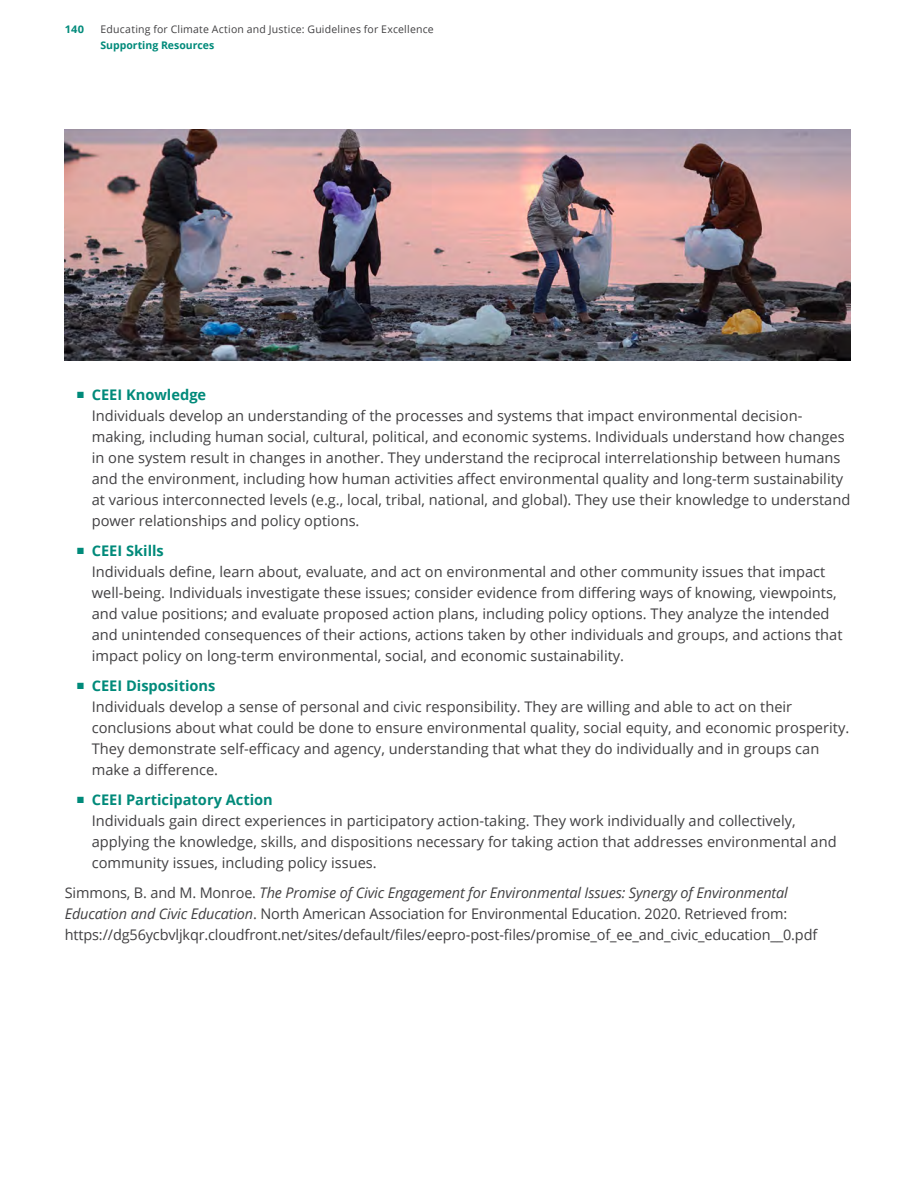
<style>
.page{position:relative;width:918px;height:1188px;background:#fff}
.page>*{position:absolute;margin:0;border:0;box-sizing:border-box;transform-origin:0 0}
.t1{font:14.7px/21px "Open Sans";color:#414042}
.t2{font:700 14.7px "Open Sans";color:#008a7a}
.t3{font:10.5px "Open Sans";letter-spacing:.02em;color:#414042}
.t4{font:700 10.5px "Open Sans";color:#008a7a}
.t5{font:700 10.5px "Open Sans";color:#008a7a;scale:1.05 1}
.s1{font-style:italic}
</style>
<div class="page">
<img style="left:65px;top:130px;width:785px;height:231px">
<p class="t5" style="left:65px;top:22px;width:20px">140</p>
<p class="t3" style="left:101px;top:22px;width:335px">Educating for Climate Action and Justice: Guidelines for Excellence</p>
<p class="t4" style="left:100px;top:38px;width:115px">Supporting Resources</p>
<h5 class="t2" style="left:77px;top:384px;width:130px">■ CEEI Knowledge</h5>
<p class="t1" style="left:92px;top:405px;width:760px">Individuals develop an understanding of the processes and systems that impact environmental decision&shy;making, including human social, cultural, political, and economic systems. Individuals understand how changes in one system result in changes in another. They understand the reciprocal interrelationship between humans and the environment, including how human activities affect environmental quality and long-term sustainability at various interconnected levels (e.g., local, tribal, national, and global). They use their knowledge to understand power relationships and policy options.</p>
<h5 class="t2" style="left:77px;top:540px;width:88px">■ CEEI Skills</h5>
<p class="t1" style="left:92px;top:561px;width:752px">Individuals define, learn about, evaluate, and act on environmental and other community issues that impact well-being. Individuals investigate these issues; consider evidence from differing ways of knowing, viewpoints, and value positions; and evaluate proposed action plans, including policy options. They analyze the intended and unintended consequences of their actions, actions taken by other individuals and groups, and actions that impact policy on long-term environmental, social, and economic sustainability.</p>
<h5 class="t2" style="left:77px;top:675px;width:140px">■ CEEI Dispositions</h5>
<p class="t1" style="left:92px;top:696px;width:759px">Individuals develop a sense of personal and civic responsibility. They are willing and able to act on their conclusions about what could be done to ensure environmental quality, social equity, and economic prosperity.<br>They demonstrate self-efficacy and agency, understanding that what they do individually and in groups can make a difference.</p>
<h5 class="t2" style="left:77px;top:789px;width:197px">■ CEEI Participatory Action</h5>
<p class="t1" style="left:92px;top:810px;width:746px">Individuals gain direct experiences in participatory action-taking. They work individually and collectively, applying the knowledge, skills, and dispositions necessary for taking action that addresses environmental and community issues, including policy issues.</p>
<p class="t1" style="left:65px;top:882px;width:754px">Simmons, B. and M. Monroe. <span class="s1">The Promise of Civic Engagement for Environmental Issues: Synergy of Environmental<br>Education and Civic Education</span>. North American Association for Environmental Education. 2020. Retrieved from: https://dg56ycbvljkqr.cloudfront.net/sites/default/files/eepro-post-files/promise_of_ee_and_civic_education__0.pdf</p>
</div>
